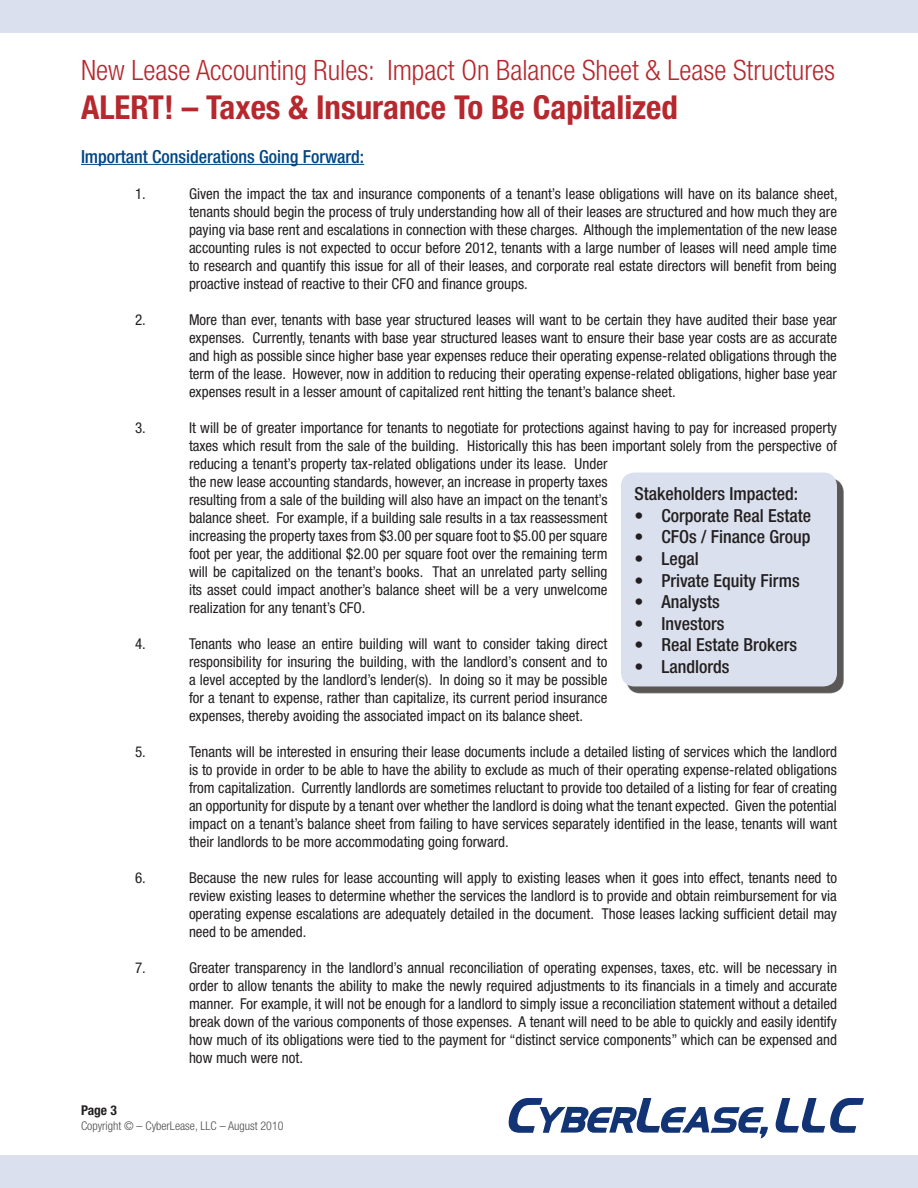
<style>
.page{position:relative;width:918px;height:1188px;background:#fff}
.page>*{position:absolute;margin:0;border:0;box-sizing:border-box;transform-origin:0 0}
.t1{font:700 condensed 33px "Helvetica Neue";color:#b6282e}
.t2{font:300 condensed 28.2px "Helvetica Neue";color:#b6282e}
.t3{font:500 condensed 18px "Helvetica Neue";color:#231f20}
.t4{font:500 condensed 18px "Helvetica Neue";color:#004583}
.t5{font:condensed 15px/18px "Helvetica Neue";color:#231f20;text-align:justify}
.t6{font:700 condensed 13.5px "Helvetica Neue";color:#231f20}
.t7{font:300 condensed 12px "Helvetica Neue";color:#4b4c4d}
</style>
<div class="page">
<svg style="left:775px;top:1098px;width:89px;height:35px"></svg>
<svg style="left:508px;top:1098px;width:260px;height:40px"></svg>
<div style="left:0;top:0;width:918px;height:32px;background:#dae0ed"></div>
<div style="left:0;top:1156px;width:918px;height:32px;background:#dae0ed"></div>
<hr style="left:81px;top:164px;width:283px;height:1px;background:#004583">
<div style="left:627px;top:479px;width:217px;height:214px;background:#231f20;opacity:.75"></div>
<div style="left:621px;top:472px;width:216px;height:214px;background:#dae0ed;border-radius:14px"></div>
<h2 class="t2" style="left:81px;top:53px;width:756px">New Lease Accounting Rules: Impact On Balance Sheet &amp; Lease Structures</h2>
<h1 class="t1" style="left:81px;top:87px;width:599px">ALERT! – Taxes &amp; Insurance To Be Capitalized</h1>
<p class="t4" style="left:81px;top:145px;width:285px">Important Considerations Going Forward:</p>
<p class="t5" style="left:135px;top:184px;width:12px">1.</p>
<p class="t5" style="left:189px;top:184px;width:650px">Given the impact the tax and insurance components of a tenant’s lease obligations will have on its balance sheet, tenants should begin the process of truly understanding how all of their leases are structured and how much they are paying via base rent and escalations in connection with these charges. Although the implementation of the new lease accounting rules is not expected to occur before 2012, tenants with a large number of leases will need ample time to research and quantify this issue for all of their leases, and corporate real estate directors will benefit from being proactive instead of reactive to their CFO and finance groups.</p>
<p class="t5" style="left:135px;top:310px;width:12px">2.</p>
<p class="t5" style="left:189px;top:310px;width:650px">More than ever, tenants with base year structured leases will want to be certain they have audited their base year expenses. Currently, tenants with base year structured leases want to ensure their base year costs are as accurate and high as possible since higher base year expenses reduce their operating expense-related obligations through the term of the lease. However, now in addition to reducing their operating expense-related obligations, higher base year expenses result in a lesser amount of capitalized rent hitting the tenant’s balance sheet.</p>
<p class="t5" style="left:135px;top:418px;width:12px">3.</p>
<p class="t5" style="left:189px;top:418px;width:649px;text-align:left">It will be of greater importance for tenants to negotiate for protections against having to pay for increased property taxes which result from the sale of the building. Historically this has been important solely from the perspective of reducing a tenant’s property tax-related obligations under its lease. Under<br>the new lease accounting standards, however, an increase in property taxes<br>resulting from a sale of the building will also have an impact on the tenant’s<br>balance sheet. For example, if a building sale results in a tax reassessment<br>increasing the property taxes from $3.00 per square foot to $5.00 per square<br>foot per year, the additional $2.00 per square foot over the remaining term<br>will be capitalized on the tenant’s books. That an unrelated party selling<br>its asset could impact another’s balance sheet will be a very unwelcome<br>realization for any tenant’s CFO.</p>
<p class="t5" style="left:135px;top:634px;width:12px">4.</p>
<p class="t5" style="left:189px;top:634px;width:420px">Tenants who lease an entire building will want to consider taking direct responsibility for insuring the building, with the landlord’s consent and to a level accepted by the landlord’s lender(s). In doing so it may be possible for a tenant to expense, rather than capitalize, its current period insurance expenses, thereby avoiding the associated impact on its balance sheet.</p>
<p class="t5" style="left:135px;top:742px;width:12px">5.</p>
<p class="t5" style="left:189px;top:742px;width:650px">Tenants will be interested in ensuring their lease documents include a detailed listing of services which the landlord is to provide in order to be able to have the ability to exclude as much of their operating expense-related obligations from capitalization. Currently landlords are sometimes reluctant to provide too detailed of a listing for fear of creating an opportunity for dispute by a tenant over whether the landlord is doing what the tenant expected. Given the potential impact on a tenant’s balance sheet from failing to have services separately identified in the lease, tenants will want their landlords to be more accommodating going forward.</p>
<p class="t5" style="left:135px;top:868px;width:12px">6.</p>
<p class="t5" style="left:189px;top:868px;width:650px">Because the new rules for lease accounting will apply to existing leases when it goes into effect, tenants need to review existing leases to determine whether the services the landlord is to provide and obtain reimbursement for via operating expense escalations are adequately detailed in the document. Those leases lacking sufficient detail may need to be amended.</p>
<p class="t5" style="left:135px;top:958px;width:12px">7.</p>
<p class="t5" style="left:189px;top:958px;width:650px">Greater transparency in the landlord’s annual reconciliation of operating expenses, taxes, etc. will be necessary in order to allow tenants the ability to make the newly required adjustments to its financials in a timely and accurate manner. For example, it will not be enough for a landlord to simply issue a reconciliation statement without a detailed break down of the various components of those expenses. A tenant will need to be able to quickly and easily identify how much of its obligations were tied to the payment for “distinct service components” which can be expensed and how much were not.</p>
<p class="t3" style="left:634px;top:483px;width:165px">Stakeholders Impacted:</p>
<p class="t3" style="left:634px;top:505px;width:178px">• Corporate Real Estate</p>
<p class="t3" style="left:634px;top:526px;width:177px">• CFOs / Finance Group</p>
<p class="t3" style="left:634px;top:548px;width:66px">• Legal</p>
<p class="t3" style="left:634px;top:569px;width:167px">• Private Equity Firms</p>
<p class="t3" style="left:634px;top:591px;width:87px">• Analysts</p>
<p class="t3" style="left:634px;top:613px;width:91px">• Investors</p>
<p class="t3" style="left:634px;top:634px;width:164px">• Real Estate Brokers</p>
<p class="t3" style="left:634px;top:656px;width:96px">• Landlords</p>
<p class="t6" style="left:81px;top:1102px;width:37px">Page 3</p>
<p class="t7" style="left:81px;top:1119px;width:204px">Copyright © – CyberLease, LLC – August 2010</p>
</div>
